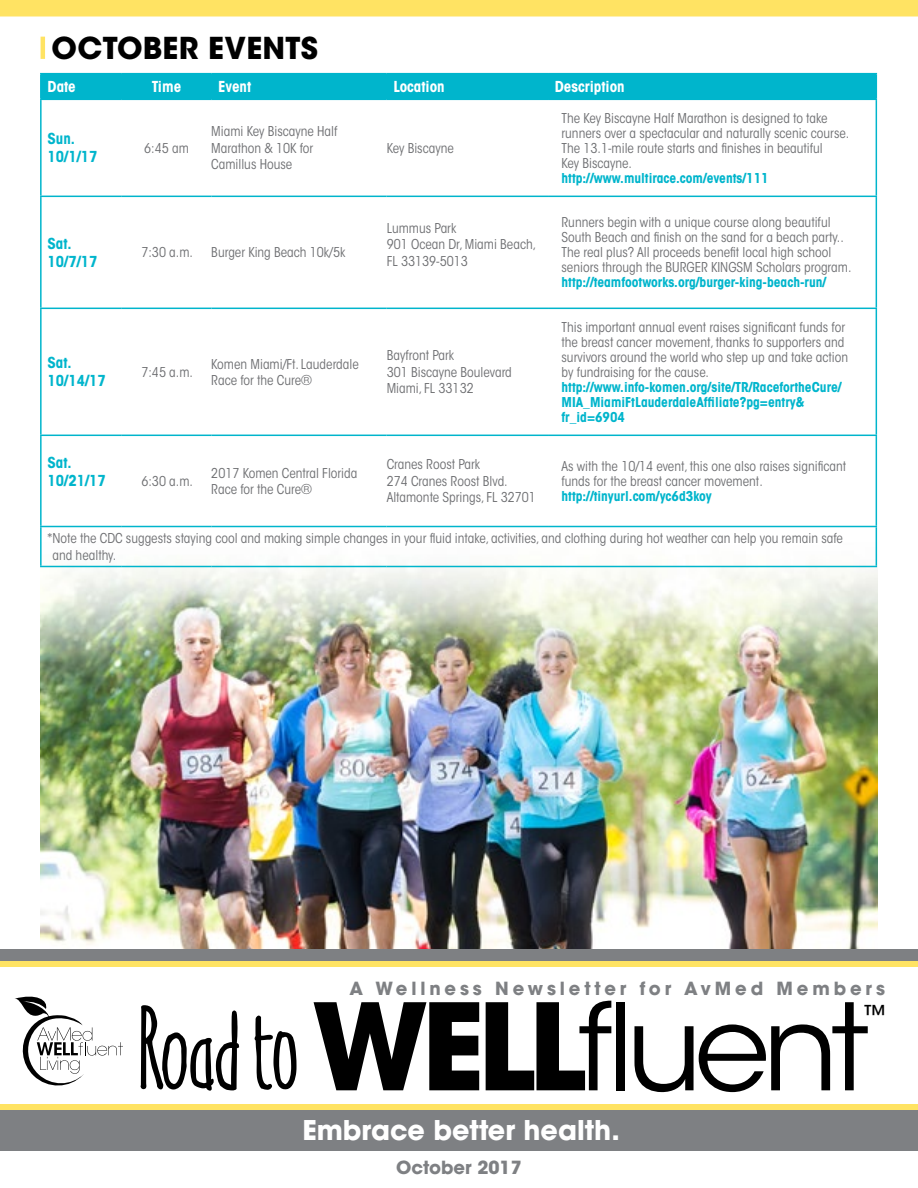
<style>
.page{position:relative;width:918px;height:1188px;background:#fff}
.page>*{position:absolute;margin:0;border:0;box-sizing:border-box;transform-origin:0 0}
.t1{font:109.5px "Amatic Mod Bold ON Ept TWO";color:#000}
.t2{font:700 30px "ITC Avant Garde Std";letter-spacing:.01em;color:#000}
.t3{font:700 27px "ITC Avant Garde Std";color:#fff}
.t4{font:500 23.1px "ITC Avant Garde Std";color:#000}
.t5{font:700 18px "ITC Avant Garde Std";letter-spacing:.215em;color:#7e8083}
.t6{font:700 18px "ITC Avant Garde Std";color:#7e8083}
.t7{font:700 condensed 15px/18px "ITC Avant Garde Std";color:#00b5cc}
.t8{font:700 condensed 15px "ITC Avant Garde Std";color:#fff}
.t9{font:condensed 13.5px/16.5px "ITC Avant Garde Std";color:#6d6e71}
.t10{font:700 condensed 13.5px/15px "ITC Avant Garde Std";color:#00b5cc}
.s1{font-family:"ITC Avant Garde Std";font-weight:700;font-size:119.1px}
.s2{font-family:"ITC Avant Garde Std";font-size:119.1px}
</style>
<div class="page">
<img style="left:40px;top:509px;width:837px;height:440px">
<div style="left:0;top:0;width:918px;height:16px;background:#ffe363"></div>
<hr style="left:41px;top:37px;width:4px;height:22px;background:#ffe363">
<hr style="left:40px;top:73px;width:82px;height:1px;background:#00b5cc">
<hr style="left:40px;top:74px;width:2px;height:25px;background:#00b5cc">
<hr style="left:122px;top:73px;width:89px;height:1px;background:#00b5cc">
<hr style="left:211px;top:73px;width:176px;height:1px;background:#00b5cc">
<hr style="left:387px;top:73px;width:161px;height:1px;background:#00b5cc">
<hr style="left:548px;top:73px;width:329px;height:1px;background:#00b5cc">
<div style="left:42px;top:74px;width:835px;height:25px;background:#00b5cc"></div>
<hr style="left:40px;top:99px;width:82px;height:1px;background:#00b5cc">
<hr style="left:40px;top:100px;width:2px;height:96px;background:#00b5cc">
<hr style="left:122px;top:99px;width:89px;height:1px;background:#00b5cc">
<hr style="left:211px;top:99px;width:176px;height:1px;background:#00b5cc">
<hr style="left:387px;top:99px;width:161px;height:1px;background:#00b5cc">
<hr style="left:548px;top:99px;width:329px;height:1px;background:#00b5cc">
<hr style="left:876px;top:100px;width:1px;height:96px;background:#00b5cc">
<hr style="left:40px;top:196px;width:82px;height:1px;background:#00b5cc">
<hr style="left:40px;top:197px;width:2px;height:111px;background:#00b5cc">
<hr style="left:122px;top:196px;width:89px;height:1px;background:#00b5cc">
<hr style="left:211px;top:196px;width:176px;height:1px;background:#00b5cc">
<hr style="left:387px;top:196px;width:161px;height:1px;background:#00b5cc">
<hr style="left:548px;top:196px;width:329px;height:1px;background:#00b5cc">
<hr style="left:876px;top:197px;width:1px;height:111px;background:#00b5cc">
<hr style="left:40px;top:308px;width:82px;height:1px;background:#00b5cc">
<hr style="left:40px;top:309px;width:2px;height:126px;background:#00b5cc">
<hr style="left:122px;top:308px;width:89px;height:1px;background:#00b5cc">
<hr style="left:211px;top:308px;width:176px;height:1px;background:#00b5cc">
<hr style="left:387px;top:308px;width:161px;height:1px;background:#00b5cc">
<hr style="left:548px;top:308px;width:329px;height:1px;background:#00b5cc">
<hr style="left:876px;top:309px;width:1px;height:126px;background:#00b5cc">
<hr style="left:40px;top:435px;width:82px;height:1px;background:#00b5cc">
<hr style="left:40px;top:436px;width:2px;height:90px;background:#00b5cc">
<hr style="left:122px;top:435px;width:89px;height:1px;background:#00b5cc">
<hr style="left:211px;top:435px;width:176px;height:1px;background:#00b5cc">
<hr style="left:387px;top:435px;width:161px;height:1px;background:#00b5cc">
<hr style="left:548px;top:435px;width:329px;height:1px;background:#00b5cc">
<hr style="left:876px;top:436px;width:1px;height:90px;background:#00b5cc">
<hr style="left:40px;top:526px;width:82px;height:1px;background:#00b5cc">
<hr style="left:40px;top:527px;width:2px;height:39px;background:#00b5cc">
<hr style="left:122px;top:526px;width:89px;height:1px;background:#00b5cc">
<hr style="left:211px;top:526px;width:176px;height:1px;background:#00b5cc">
<hr style="left:387px;top:526px;width:161px;height:1px;background:#00b5cc">
<hr style="left:548px;top:526px;width:329px;height:1px;background:#00b5cc">
<hr style="left:876px;top:527px;width:1px;height:39px;background:#00b5cc">
<hr style="left:40px;top:566px;width:82px;height:1px;background:#00b5cc">
<hr style="left:122px;top:566px;width:89px;height:1px;background:#00b5cc">
<hr style="left:211px;top:566px;width:176px;height:1px;background:#00b5cc">
<hr style="left:387px;top:566px;width:161px;height:1px;background:#00b5cc">
<hr style="left:548px;top:566px;width:329px;height:1px;background:#00b5cc">
<div style="left:0;top:956px;width:918px;height:11px;background:#ffe363"></div>
<div style="left:0;top:949px;width:918px;height:12px;background:#7e8083"></div>
<svg style="left:15px;top:997px;width:108px;height:89px"></svg>
<div style="left:0;top:1104px;width:918px;height:40px;background:#ffe363"></div>
<div style="left:0;top:1110px;width:918px;height:40px;background:#7e8083"></div>
<h2 class="t2" style="left:52px;top:28px;width:268px">OCTOBER EVENTS</h2>
<p class="t8" style="left:48px;top:77px;width:30px">Date</p>
<p class="t8" style="left:152px;top:77px;width:31px">Time</p>
<p class="t8" style="left:218px;top:77px;width:35px">Event</p>
<p class="t8" style="left:393px;top:77px;width:53px">Location</p>
<p class="t8" style="left:555px;top:77px;width:71px">Description</p>
<p class="t7" style="left:48px;top:130px;width:52px">Sun.<br>10/1/17</p>
<p class="t9" style="left:144px;top:140px;width:46px">6:45 am</p>
<p class="t9" style="left:562px;top:111px;width:289px;line-height:15px">The Key Biscayne Half Marathon is designed to take runners over a spectacular and naturally scenic course.<br>The 13.1-mile route starts and finishes in beautiful<br>Key Biscayne.</p>
<p class="t10" style="left:562px;top:170px;width:209px">http://www.multirace.com/events/111</p>
<p class="t9" style="left:211px;top:123px;width:128px">Miami Key Biscayne Half<br>Marathon &amp; 10K for<br>Camillus House</p>
<p class="t9" style="left:387px;top:140px;width:69px">Key Biscayne</p>
<p class="t7" style="left:48px;top:234px;width:52px">Sat.<br>10/7/17</p>
<p class="t9" style="left:141px;top:244px;width:53px">7:30 a.m.</p>
<p class="t9" style="left:211px;top:244px;width:136px">Burger King Beach 10k/5k</p>
<p class="t9" style="left:387px;top:219px;width:151px">Lummus Park<br>901 Ocean Dr, Miami Beach,<br>FL 33139-5013</p>
<p class="t9" style="left:562px;top:215px;width:291px;line-height:15px">Runners begin with a unique course along beautiful South Beach and finish on the sand for a beach party..<br>The real plus? All proceeds benefit local high school seniors through the BURGER KINGSM Scholars program.</p>
<p class="t10" style="left:562px;top:275px;width:266px">http://teamfootworks.org/burger-king-beach-run/</p>
<p class="t7" style="left:48px;top:354px;width:60px">Sat.<br>10/14/17</p>
<p class="t9" style="left:141px;top:364px;width:53px">7:45 a.m.</p>
<p class="t9" style="left:211px;top:355px;width:149px">Komen Miami/Ft. Lauderdale<br>Race for the Cure®</p>
<p class="t9" style="left:387px;top:347px;width:127px">Bayfront Park<br>301 Biscayne Boulevard<br>Miami, FL 33132</p>
<p class="t9" style="left:562px;top:319px;width:288px;line-height:15px">This important annual event raises significant funds for the breast cancer movement, thanks to supporters and survivors around the world who step up and take action by fundraising for the cause.</p>
<p class="t10" style="left:562px;top:379px;width:282px">http://www.info-komen.org/site/TR/RacefortheCure/<br>MIA_MiamiFtLauderdaleAffiliate?pg=entry&amp; fr_id=6904</p>
<p class="t7" style="left:48px;top:454px;width:60px">Sat.<br>10/21/17</p>
<p class="t9" style="left:141px;top:473px;width:53px">6:30 a.m.</p>
<p class="t9" style="left:211px;top:465px;width:148px">2017 Komen Central Florida<br>Race for the Cure®</p>
<p class="t9" style="left:387px;top:456px;width:151px">Cranes Roost Park<br>274 Cranes Roost Blvd.<br>Altamonte Springs, FL 32701</p>
<p class="t9" style="left:562px;top:459px;width:286px;line-height:15px">As with the 10/14 event, this one also raises significant funds for the breast cancer movement.</p>
<p class="t10" style="left:562px;top:488px;width:152px">http://tinyurl.com/yc6d3koy</p>
<p class="t9" style="left:52px;top:530px;width:792px;text-indent:-5px">*Note the CDC suggests staying cool and making simple changes in your fluid intake, activities, and clothing during hot weather can help you remain safe and healthy.</p>
<h3 class="t5" style="left:349px;top:976px;width:537px">A Wellness Newsletter for AvMed Members</h3>
<h1 class="t1" style="left:136px;top:978px;width:734px">Road to <span class="s1">WELL</span><span class="s2">fluent</span></h1>
<h3 class="t4" style="left:864px;top:1000px;width:24px">™</h3>
<h3 class="t3" style="left:302px;top:1113px;width:319px">Embrace better health.</h3>
<h3 class="t6" style="left:396px;top:1156px;width:127px">October 2017</h3>
</div>
